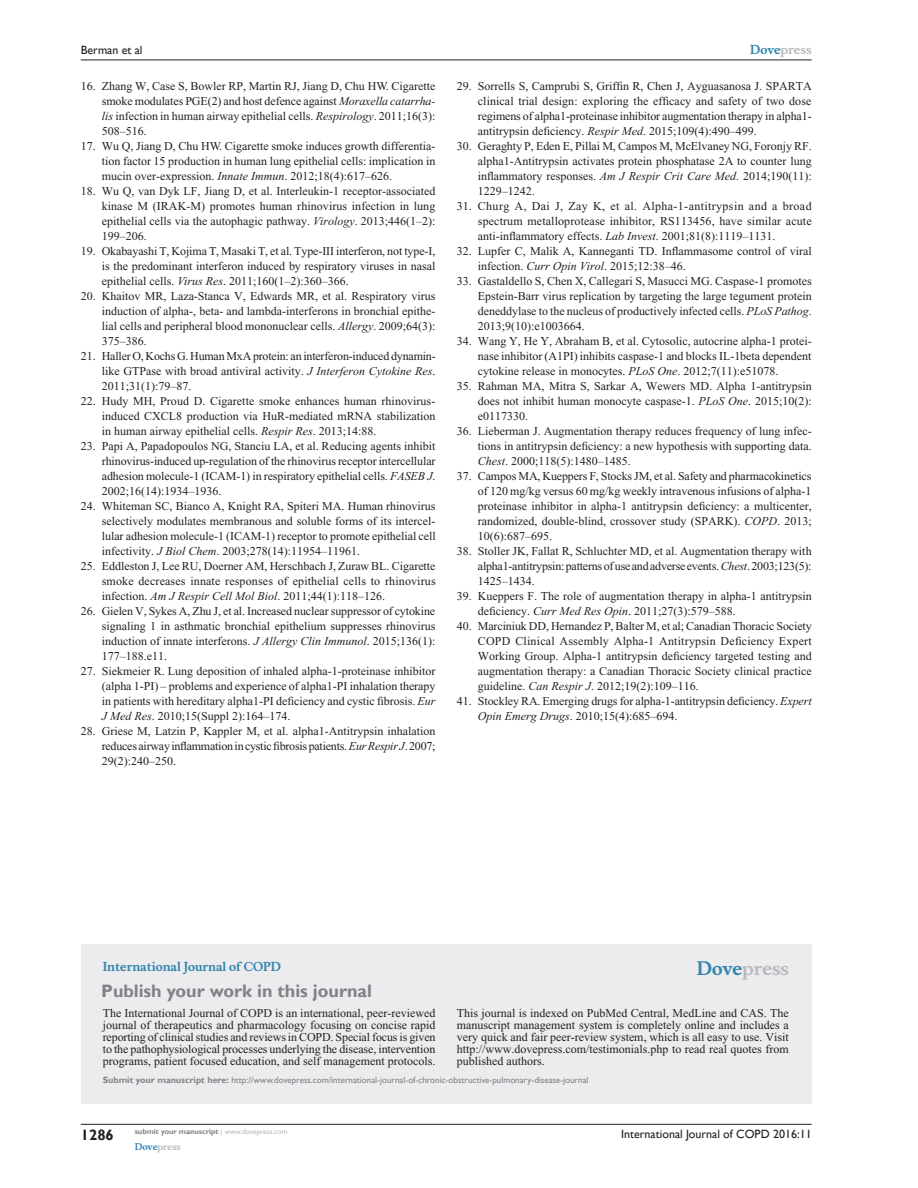
<style>
.page{position:relative;width:918px;height:1188px;background:#fff}
.page>*{position:absolute;margin:0;border:0;box-sizing:border-box;transform-origin:0 0}
.PromBx-H1{font:700 18px "Gill Sans";color:#808285}
.PromBx-Brand{font:700 18px "Musee";color:#b8b9bc}
.t1{font:700 15px "Gill Sans";color:#231f20}
.RefNL2{font:12px/15px "Times New Roman";color:#231f20;text-align:justify}
.PromBx-Tx{font:12px/12px "Times New Roman";color:#231f20;text-align:justify}
.t2{font:12px "Gill Sans";color:#231f20}
.PromBx-JrnlName{font:700 12px "Musee";color:#3485ae}
.t3{font:700 12px "Musee";color:#b8b9bc}
.PromBx-SubmitMssWebA{font:9px "Gill Sans";color:#808285}
.t4{font:700 9px "Musee";color:#b8b9bc}
.t5{font:700 7.5px "Gill Sans";color:#808285}
.s1{font-style:italic}
.s2{color:#3485ae}
.s3{font-weight:700}
.s4{font-weight:400;color:#b8b9bc}
</style>
<div class="page">
<div style="left:81px;top:944px;width:731px;height:159px;background:#ececee"></div>
<hr style="left:81px;top:1124px;width:731px;height:1px;background:#231f20">
<hr style="left:81px;top:60px;width:731px;height:1px;background:#231f20">
<p class="t2" style="left:81px;top:43px;width:63px">Berman et al</p>
<p class="RefNL2" style="left:102px;top:79px;width:335px;text-indent:-21px">16. Zhang W, Case S, Bowler RP, Martin RJ, Jiang D, Chu HW. Cigarette smoke modulates PGE(2) and host defence against <span class="s1">Moraxella catarrha&shy;lis</span> infection in human airway epithelial cells. <span class="s1">Respirology</span>. 2011;16(3):<br>508–516.</p>
<p class="RefNL2" style="left:102px;top:139px;width:335px;text-indent:-21px">17. Wu Q, Jiang D, Chu HW. Cigarette smoke induces growth differentia&shy;tion factor 15 production in human lung epithelial cells: implication in mucin over-expression. <span class="s1">Innate Immun</span>. 2012;18(4):617–626.</p>
<p class="RefNL2" style="left:102px;top:184px;width:335px;text-indent:-21px">18. Wu Q, van Dyk LF, Jiang D, et al. Interleukin-1 receptor-associated kinase M (IRAK-M) promotes human rhinovirus infection in lung epithelial cells via the autophagic pathway. <span class="s1">Virology</span>. 2013;446(1–2):<br>199–206.</p>
<p class="RefNL2" style="left:102px;top:244px;width:335px;text-indent:-21px">19. Okabayashi T, Kojima T, Masaki T, et al. Type-III interferon, not type-I, is the predominant interferon induced by respiratory viruses in nasal epithelial cells. <span class="s1">Virus Res</span>. 2011;160(1–2):360–366.</p>
<p class="RefNL2" style="left:102px;top:289px;width:335px;text-indent:-21px">20. Khaitov MR, Laza-Stanca V, Edwards MR, et al. Respiratory virus induction of alpha-, beta- and lambda-interferons in bronchial epithe&shy;lial cells and peripheral blood mononuclear cells. <span class="s1">Allergy</span>. 2009;64(3):<br>375–386.</p>
<p class="RefNL2" style="left:102px;top:349px;width:335px;text-indent:-21px">21. Haller O, Kochs G. Human MxA protein: an interferon-induced dynamin&shy;like GTPase with broad antiviral activity. <span class="s1">J Interferon Cytokine Res</span>.<br>2011;31(1):79–87.</p>
<p class="RefNL2" style="left:102px;top:394px;width:335px;text-indent:-21px">22. Hudy MH, Proud D. Cigarette smoke enhances human rhinovirus&shy;induced CXCL8 production via HuR-mediated mRNA stabilization in human airway epithelial cells. <span class="s1">Respir Res</span>. 2013;14:88.</p>
<p class="RefNL2" style="left:102px;top:439px;width:335px;text-indent:-21px">23. Papi A, Papadopoulos NG, Stanciu LA, et al. Reducing agents inhibit rhinovirus-induced up-regulation of the rhinovirus receptor intercellular adhesion molecule-1 (ICAM-1) in respiratory epithelial cells. <span class="s1">FASEB J</span>.<br>2002;16(14):1934–1936.</p>
<p class="RefNL2" style="left:102px;top:499px;width:336px;text-indent:-21px">24. Whiteman SC, Bianco A, Knight RA, Spiteri MA. Human rhinovirus selectively modulates membranous and soluble forms of its intercel&shy;lular adhesion molecule-1 (ICAM-1) receptor to promote epithelial cell infectivity. <span class="s1">J Biol Chem</span>. 2003;278(14):11954–11961.</p>
<p class="RefNL2" style="left:102px;top:559px;width:335px;text-indent:-21px">25. Eddleston J, Lee RU, Doerner AM, Herschbach J, Zuraw BL. Cigarette smoke decreases innate responses of epithelial cells to rhinovirus infection. <span class="s1">Am J Respir Cell Mol Biol</span>. 2011;44(1):118–126.</p>
<p class="RefNL2" style="left:102px;top:604px;width:335px;text-indent:-21px">26. Gielen V, Sykes A, Zhu J, et al. Increased nuclear suppressor of cytokine signaling 1 in asthmatic bronchial epithelium suppresses rhinovirus induction of innate interferons. <span class="s1">J Allergy Clin Immunol</span>. 2015;136(1):<br>177–188.e11.</p>
<p class="RefNL2" style="left:102px;top:664px;width:335px;text-indent:-21px">27. Siekmeier R. Lung deposition of inhaled alpha-1-proteinase inhibitor (alpha 1-PI) – problems and experience of alpha1-PI inhalation therapy in patients with hereditary alpha1-PI deficiency and cystic fibrosis. <span class="s1">Eur J Med Res</span>. 2010;15(Suppl 2):164–174.</p>
<p class="RefNL2" style="left:102px;top:724px;width:335px;text-indent:-21px">28. Griese M, Latzin P, Kappler M, et al. alpha1-Antitrypsin inhalation reduces airway inflammation in cystic fibrosis patients. <span class="s1">Eur Respir J</span>. 2007; 29(2):240–250.</p>
<p class="t3" style="left:750px;top:43px;width:63px"><span class="s2">Dove</span>press</p>
<p class="RefNL2" style="left:478px;top:79px;width:335px;text-indent:-21px">29. Sorrells S, Camprubi S, Griffin R, Chen J, Ayguasanosa J. SPARTA clinical trial design: exploring the efficacy and safety of two dose regimens of alpha1-proteinase inhibitor augmentation therapy in alpha1- antitrypsin deficiency. <span class="s1">Respir Med</span>. 2015;109(4):490–499.</p>
<p class="RefNL2" style="left:478px;top:139px;width:335px;text-indent:-21px">30. Geraghty P, Eden E, Pillai M, Campos M, McElvaney NG, Foronjy RF. alpha1-Antitrypsin activates protein phosphatase 2A to counter lung inflammatory responses. <span class="s1">Am J Respir Crit Care Med</span>. 2014;190(11):<br>1229–1242.</p>
<p class="RefNL2" style="left:478px;top:199px;width:335px;text-indent:-21px">31. Churg A, Dai J, Zay K, et al. Alpha-1-antitrypsin and a broad spectrum metalloprotease inhibitor, RS113456, have similar acute anti-inflammatory effects. <span class="s1">Lab Invest</span>. 2001;81(8):1119–1131.</p>
<p class="RefNL2" style="left:478px;top:244px;width:335px;text-indent:-21px">32. Lupfer C, Malik A, Kanneganti TD. Inflammasome control of viral infection. <span class="s1">Curr Opin Virol</span>. 2015;12:38–46.</p>
<p class="RefNL2" style="left:478px;top:274px;width:335px;text-indent:-21px">33. Gastaldello S, Chen X, Callegari S, Masucci MG. Caspase-1 promotes Epstein-Barr virus replication by targeting the large tegument protein deneddylase to the nucleus of productively infected cells. <span class="s1">PLoS Pathog</span>.<br>2013;9(10):e1003664.</p>
<p class="RefNL2" style="left:478px;top:334px;width:335px;text-indent:-21px">34. Wang Y, He Y, Abraham B, et al. Cytosolic, autocrine alpha-1 protei&shy;nase inhibitor (A1PI) inhibits caspase-1 and blocks IL-1beta dependent cytokine release in monocytes. <span class="s1">PLoS One</span>. 2012;7(11):e51078.</p>
<p class="RefNL2" style="left:478px;top:379px;width:335px;text-indent:-21px">35. Rahman MA, Mitra S, Sarkar A, Wewers MD. Alpha 1-antitrypsin does not inhibit human monocyte caspase-1. <span class="s1">PLoS One</span>. 2015;10(2): e0117330.</p>
<p class="RefNL2" style="left:478px;top:424px;width:335px;text-indent:-21px">36. Lieberman J. Augmentation therapy reduces frequency of lung infec&shy;tions in antitrypsin deficiency: a new hypothesis with supporting data.<br><span class="s1">Chest</span>. 2000;118(5):1480–1485.</p>
<p class="RefNL2" style="left:478px;top:469px;width:335px;text-indent:-21px">37. Campos MA, Kueppers F, Stocks JM, et al. Safety and pharmacokinetics of 120 mg/kg versus 60 mg/kg weekly intravenous infusions of alpha-1 proteinase inhibitor in alpha-1 antitrypsin deficiency: a multicenter, randomized, double-blind, crossover study (SPARK). <span class="s1">COPD</span>. 2013; 10(6):687–695.</p>
<p class="RefNL2" style="left:478px;top:544px;width:335px;text-indent:-21px">38. Stoller JK, Fallat R, Schluchter MD, et al. Augmentation therapy with alpha1-antitrypsin: patterns of use and adverse events. <span class="s1">Chest</span>. 2003;123(5):<br>1425–1434.</p>
<p class="RefNL2" style="left:478px;top:589px;width:335px;text-indent:-21px">39. Kueppers F. The role of augmentation therapy in alpha-1 antitrypsin deficiency. <span class="s1">Curr Med Res Opin</span>. 2011;27(3):579–588.</p>
<p class="RefNL2" style="left:478px;top:619px;width:335px;text-indent:-21px">40. Marciniuk DD, Hernandez P, Balter M, et al; Canadian Thoracic Society COPD Clinical Assembly Alpha-1 Antitrypsin Deficiency Expert Working Group. Alpha-1 antitrypsin deficiency targeted testing and augmentation therapy: a Canadian Thoracic Society clinical practice guideline. <span class="s1">Can Respir J</span>. 2012;19(2):109–116.</p>
<p class="RefNL2" style="left:478px;top:694px;width:335px;text-indent:-21px">41. Stockley RA. Emerging drugs for alpha-1-antitrypsin deficiency. <span class="s1">Expert<br>Opin Emerg Drugs</span>. 2010;15(4):685–694.</p>
<p class="PromBx-JrnlName" style="left:103px;top:959px;width:180px">International Journal of COPD</p>
<p class="PromBx-H1" style="left:101px;top:980px;width:272px">Publish your work in this journal</p>
<p class="PromBx-Brand" style="left:697px;top:958px;width:94px"><span class="s2">Dove</span>press</p>
<p class="PromBx-Tx" style="left:103px;top:1007px;width:334px">The International Journal of COPD is an international, peer-reviewed journal of therapeutics and pharmacology focusing on concise rapid reporting of clinical studies and reviews in COPD. Special focus is given to the pathophysiological processes underlying the disease, intervention programs, patient focused education, and self management protocols.</p>
<p class="PromBx-Tx" style="left:457px;top:1007px;width:333px">This journal is indexed on PubMed Central, MedLine and CAS. The manuscript management system is completely online and includes a very quick and fair peer-review system, which is all easy to use. Visit http://www.dovepress.com/testimonials.php to read real quotes from published authors.</p>
<p class="PromBx-SubmitMssWebA" style="left:103px;top:1075px;width:487px"><span class="s3">Submit your manuscript here:</span> http://www.dovepress.com/international-journal-of-chronic-obstructive-pulmonary-disease-journal</p>
<p class="t1" style="left:81px;top:1126px;width:35px">1286</p>
<p class="t5" style="left:135px;top:1127px;width:154px">submit your manuscript <span class="s4">| www.dovepress.com</span></p>
<p class="t4" style="left:135px;top:1141px;width:48px"><span class="s2">Dove</span>press</p>
<p class="t2" style="left:621px;top:1127px;width:192px">International Journal of COPD 2016:11</p>
</div>
